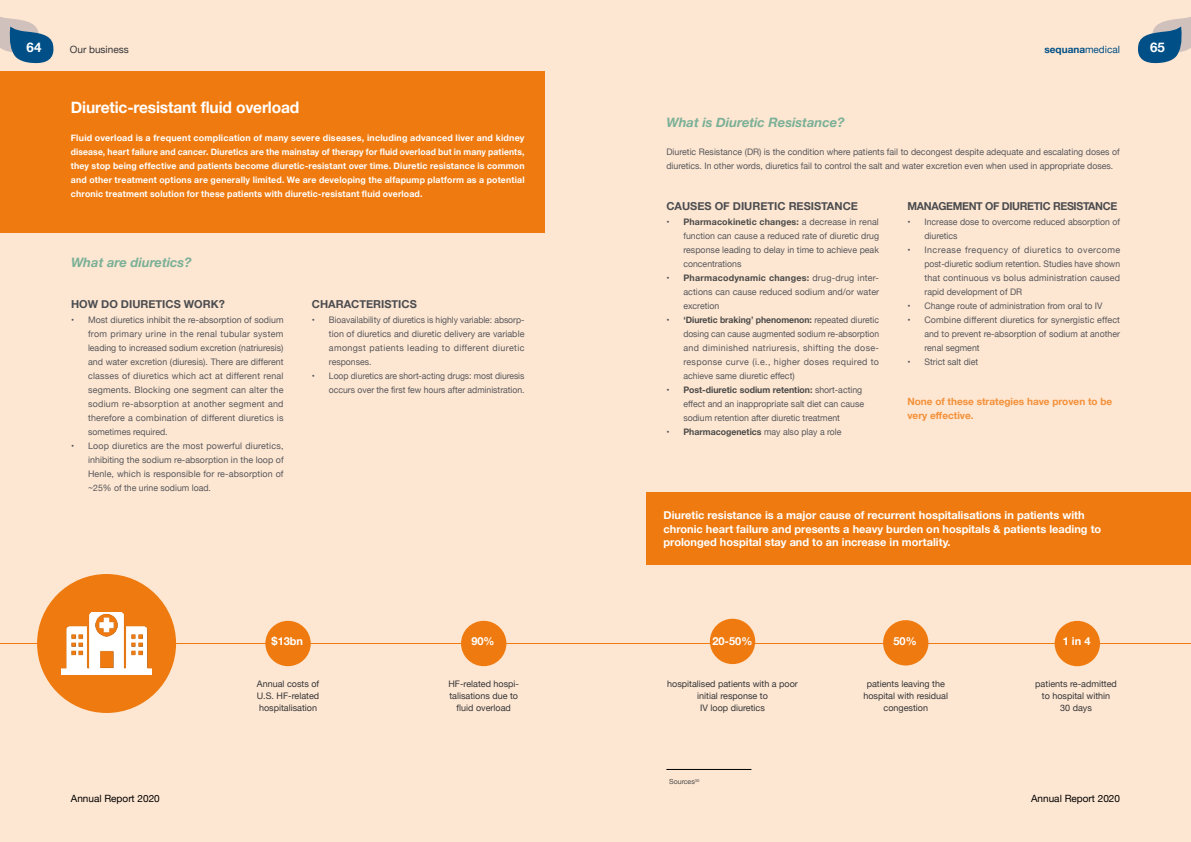
<style>
.page{position:relative;width:1191px;height:842px;background:#fee7d2}
.page>*{position:absolute;margin:0;border:0;box-sizing:border-box;transform-origin:0 0}
.t1{font:700 16px "Helvetica Neue";letter-spacing:-.01em;color:#fff}
.t2{font:700 13.2px "Helvetica Neue";color:#fff}
.t3{font:italic 700 13px "Helvetica Neue";color:#7ab097}
.t4{font:700 11px/13.2px "Helvetica Neue";color:#fff}
.t5{font:700 11px "Helvetica Neue";color:#4b4c50}
.t6{font:700 11px "Helvetica Neue";letter-spacing:-.03em;color:#4b4c50}
.t7{font:700 10px/14px "Helvetica Neue";color:#f39039}
.t8{font:10px "Helvetica Neue";color:#000}
.t9{font:700 10px "Helvetica Neue";color:#005087}
.t10{font:10px "Helvetica Neue";color:#343538}
.t11{font:9px/14px "Helvetica Neue";color:#56575c;text-align:justify}
.t12{font:700 9px/14px "Helvetica Neue";letter-spacing:.02em;color:#fff;text-align:justify}
.t13{font:9px/12px "Helvetica Neue";color:#343538;text-align:center}
.t14{font:7px "Helvetica Neue";color:#4a4a49}
.s1{font-weight:400}
.s2{font-weight:700;color:#4a4a49}
</style>
<div class="page">
<svg style="left:0;top:17px;width:54px;height:46px"></svg>
<svg style="left:1137px;top:17px;width:54px;height:46px"></svg>
<div style="left:0;top:71px;width:544px;height:161px;background:#ef7b10"></div>
<hr style="left:0;top:643px;width:1191px;height:1px;background:#ef7b10">
<div style="left:265px;top:621px;width:46px;height:45px;background:#ef7b10;border-radius:50%"></div>
<div style="left:37px;top:574px;width:139px;height:139px;background:#ef7b10;border-radius:50%"></div>
<img style="left:62px;top:613px;width:89px;height:61px">
<div style="left:461px;top:621px;width:45px;height:45px;background:#ef7b10;border-radius:50%"></div>
<div style="left:710px;top:619px;width:45px;height:45px;background:#ef7b10;border-radius:50%"></div>
<div style="left:883px;top:620px;width:45px;height:45px;background:#ef7b10;border-radius:50%"></div>
<div style="left:1054px;top:621px;width:46px;height:45px;background:#ef7b10;border-radius:50%"></div>
<hr style="left:666px;top:769px;width:85px;height:1px;background:#000">
<div style="left:646px;top:493px;width:545px;height:72px;background:#ef7b10"></div>
<h2 class="t2" style="left:27px;top:37px;width:16px">64</h2>
<p class="t10" style="left:70px;top:42px;width:60px">Our business</p>
<p class="t9" style="left:1044px;top:41px;width:77px">sequana<span class="s1">medical</span></p>
<h2 class="t2" style="left:1150px;top:37px;width:16px">65</h2>
<h1 class="t1" style="left:71px;top:95px;width:230px">Diuretic-resistant fluid overload</h1>
<p class="t12" style="left:71px;top:131px;width:455px">Fluid overload is a frequent complication of many severe diseases, including advanced liver and kidney disease, heart failure and cancer. Diuretics are the mainstay of therapy for fluid overload but in many patients, they stop being effective and patients become diuretic-resistant over time. Diuretic resistance is common and other treatment options are generally limited. We are developing the alfapump platform as a potential chronic treatment solution for these patients with diuretic-resistant fluid overload.</p>
<h3 class="t3" style="left:71px;top:253px;width:122px">What are diuretics?</h3>
<p class="t5" style="left:71px;top:296px;width:155px">HOW DO DIURETICS WORK?</p>
<p class="t11" style="left:88px;top:314px;width:197px;text-indent:-17px">• Most diuretics inhibit the re-absorption of sodium from primary urine in the renal tubular system leading to increased sodium excretion (natriuresis) and water excretion (diuresis). There are different classes of diuretics which act at different renal segments. Blocking one segment can alter the sodium re-absorption at another segment and therefore a combination of different diuretics is sometimes required.</p>
<p class="t11" style="left:88px;top:440px;width:197px;text-indent:-17px">• Loop diuretics are the most powerful diuretics, inhibiting the sodium re-absorption in the loop of Henle, which is responsible for re-absorption of ~25% of the urine sodium load.</p>
<p class="t5" style="left:312px;top:296px;width:106px">CHARACTERISTICS</p>
<p class="t11" style="left:329px;top:314px;width:197px;text-indent:-17px">• Bioavailability of diuretics is highly variable: absorp&shy;tion of diuretics and diuretic delivery are variable amongst patients leading to different diuretic responses.</p>
<p class="t11" style="left:312px;top:370px;width:214px;text-align:right">• Loop diuretics are short-acting drugs: most diuresis occurs over the first few hours after administration.</p>
<p class="t4" style="left:271px;top:635px;width:33px">$13bn</p>
<p class="t13" style="left:257px;top:679px;width:64px;text-align:justify">Annual costs of U.S. HF-related hospitalisation</p>
<p class="t4" style="left:471px;top:635px;width:25px">90%</p>
<p class="t13" style="left:448px;top:679px;width:72px">HF-related hospi&shy;talisations due to fluid overload</p>
<h3 class="t3" style="left:666px;top:113px;width:180px">What is Diuretic Resistance?</h3>
<p class="t11" style="left:666px;top:146px;width:455px">Diuretic Resistance (DR) is the condition where patients fail to decongest despite adequate and escalating doses of diuretics. In other words, diuretics fail to control the salt and water excretion even when used in appropriate doses.</p>
<p class="t5" style="left:666px;top:198px;width:193px">CAUSES OF DIURETIC RESISTANCE</p>
<p class="t11" style="left:683px;top:216px;width:197px;text-indent:-17px">• <span class="s2">Pharmacokinetic changes:</span> a decrease in renal function can cause a reduced rate of diuretic drug response leading to delay in time to achieve peak concentrations</p>
<p class="t11" style="left:683px;top:272px;width:197px;text-indent:-17px">• <span class="s2">Pharmacodynamic changes:</span> drug-drug inter&shy;actions can cause reduced sodium and/or water excretion</p>
<p class="t11" style="left:683px;top:314px;width:197px;text-indent:-17px">• <span class="s2">‘Diuretic braking’ phenomenon:</span> repeated diuretic dosing can cause augmented sodium re-absorption and diminished natriuresis, shifting the dose&shy;response curve (i.e., higher doses required to achieve same diuretic effect)</p>
<p class="t11" style="left:683px;top:384px;width:182px;text-align:left;text-indent:-17px">• <span class="s2">Post-diuretic sodium retention:</span> short-acting effect and an inappropriate salt diet can cause sodium retention after diuretic treatment</p>
<p class="t11" style="left:666px;top:426px;width:177px">• <span class="s2">Pharmacogenetics</span> may also play a role</p>
<p class="t6" style="left:907px;top:198px;width:211px">MANAGEMENT OF DIURETIC RESISTANCE</p>
<p class="t11" style="left:924px;top:216px;width:197px;text-indent:-17px">• Increase dose to overcome reduced absorption of diuretics</p>
<p class="t11" style="left:924px;top:244px;width:197px;text-indent:-17px">• Increase frequency of diuretics to overcome post-diuretic sodium retention. Studies have shown that continuous vs bolus administration caused rapid development of DR</p>
<p class="t11" style="left:907px;top:300px;width:197px">• Change route of administration from oral to IV</p>
<p class="t11" style="left:924px;top:314px;width:197px;text-indent:-17px">• Combine different diuretics for synergistic effect and to prevent re-absorption of sodium at another renal segment</p>
<p class="t11" style="left:907px;top:356px;width:78px">• Strict salt diet<sup>(1)</sup></p>
<p class="t7" style="left:907px;top:394px;width:206px">None of these strategies have proven to be very effective.</p>
<p class="t4" style="left:663px;top:509px;width:439px">Diuretic resistance is a major cause of recurrent hospitalisations in patients with chronic heart failure and presents a heavy burden on hospitals &amp; patients leading to prolonged hospital stay and to an increase in mortality.</p>
<p class="t4" style="left:712px;top:635px;width:41px">20-50%</p>
<p class="t13" style="left:667px;top:679px;width:132px">hospitalised patients with a poor initial response to<br>IV loop diuretics</p>
<p class="t14" style="left:669px;top:776px;width:32px">Sources<sup>30</sup></p>
<p class="t4" style="left:893px;top:635px;width:25px">50%</p>
<p class="t13" style="left:863px;top:679px;width:86px">patients leaving the hospital with residual congestion</p>
<p class="t4" style="left:1062px;top:635px;width:29px">1 in 4</p>
<p class="t13" style="left:1035px;top:679px;width:83px">patients re-admitted to hospital within<br>30 days</p>
<p class="t8" style="left:71px;top:791px;width:90px">Annual Report 2020</p>
<p class="t8" style="left:1031px;top:791px;width:90px">Annual Report 2020</p>
</div>
